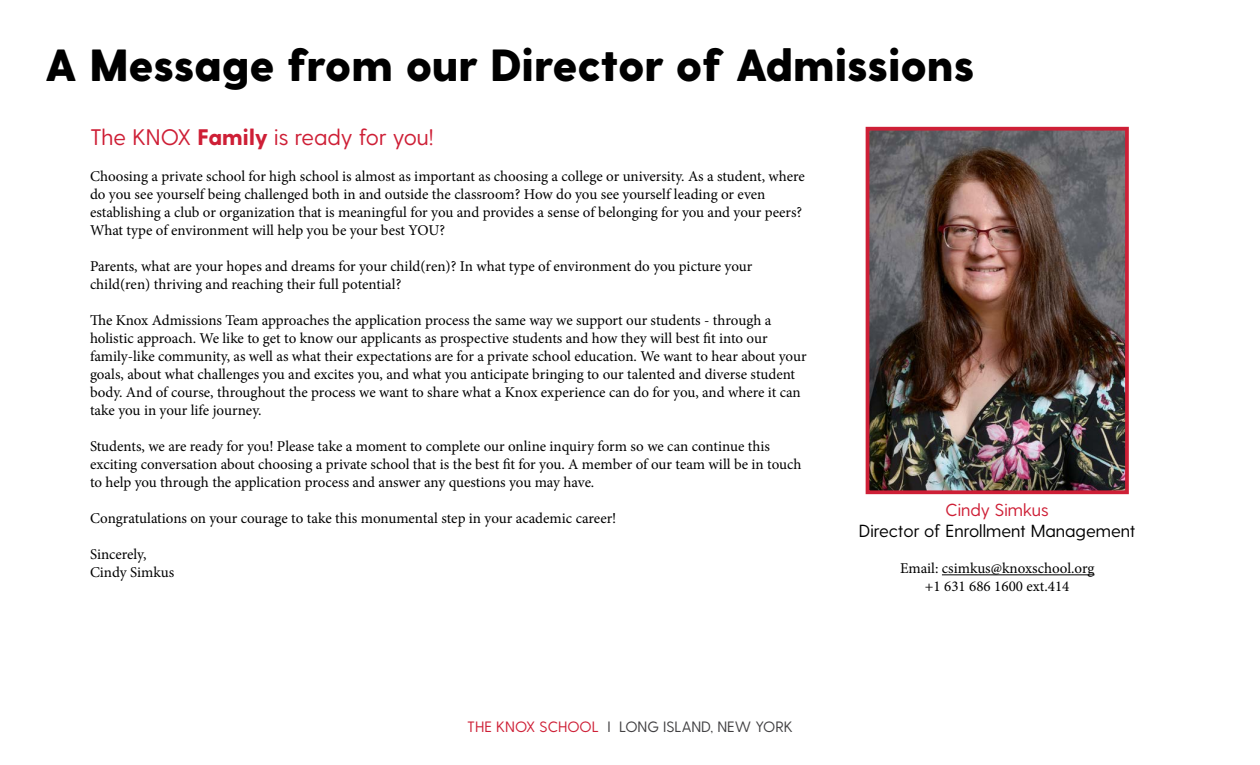
<style>
.page{position:relative;width:1260px;height:765px;background:#fff}
.page>*{position:absolute;margin:0;border:0;box-sizing:border-box;transform-origin:0 0}
.t1{font:800 45px "Greycliff CF";color:#000}
.t2{font:22.5px "Greycliff CF";letter-spacing:-.005em;color:#ce1f36}
.t3{font:17.5px "Greycliff CF";color:#000}
.t4{font:17.5px "Greycliff CF";color:#ce1f36}
.t5{font:15px/18px "Minion Pro";letter-spacing:-.005em;color:#000}
.t6{font:15px "Greycliff CF";color:#414042}
.s1{font-weight:800}
.s2{color:#ce1f36}
</style>
<div class="page">
<img style="left:871px;top:132px;width:253px;height:357px">
<div style="left:866px;top:127px;width:263px;height:367px;border:4px solid #ce1f36"></div>
<hr style="left:942px;top:574px;width:152px;height:1px;background:#000">
<h1 class="t1" style="left:45px;top:38px;width:931px">A Message from our Director of Admissions</h1>
<h2 class="t2" style="left:90px;top:124px;width:346px">The KNOX <span class="s1">Family</span> is ready for you!</h2>
<p class="t5" style="left:90px;top:167px;width:716px">Choosing a private school for high school is almost as important as choosing a college or university. As a student, where do you see yourself being challenged both in and outside the classroom? How do you see yourself leading or even establishing a club or organization that is meaningful for you and provides a sense of belonging for you and your peers?<br>What type of environment will help you be your best YOU?</p>
<p class="t5" style="left:90px;top:257px;width:664px">Parents, what are your hopes and dreams for your child(ren)? In what type of environment do you picture your child(ren) thriving and reaching their full potential?</p>
<p class="t5" style="left:90px;top:311px;width:718px">The Knox Admissions Team approaches the application process the same way we support our students - through a holistic approach. We like to get to know our applicants as prospective students and how they will best fit into our family-like community, as well as what their expectations are for a private school education. We want to hear about your goals, about what challenges you and excites you, and what you anticipate bringing to our talented and diverse student body. And of course, throughout the process we want to share what a Knox experience can do for you, and where it can take you in your life journey.</p>
<p class="t5" style="left:90px;top:437px;width:713px">Students, we are ready for you! Please take a moment to complete our online inquiry form so we can continue this exciting conversation about choosing a private school that is the best fit for you. A member of our team will be in touch to help you through the application process and answer any questions you may have.</p>
<p class="t5" style="left:90px;top:509px;width:528px">Congratulations on your courage to take this monumental step in your academic career!</p>
<p class="t5" style="left:90px;top:545px;width:86px">Sincerely,<br>Cindy Simkus</p>
<p class="t6" style="left:467px;top:718px;width:327px"><span class="s2">THE KNOX SCHOOL</span> I LONG ISLAND, NEW YORK</p>
<p class="t4" style="left:946px;top:500px;width:105px">Cindy Simkus</p>
<p class="t3" style="left:859px;top:521px;width:278px">Director of Enrollment Management</p>
<p class="t5" style="left:900px;top:560px;width:196px;text-align:center">Email: csimkus@knoxschool.org +1 631 686 1600 ext.414</p>
</div>
